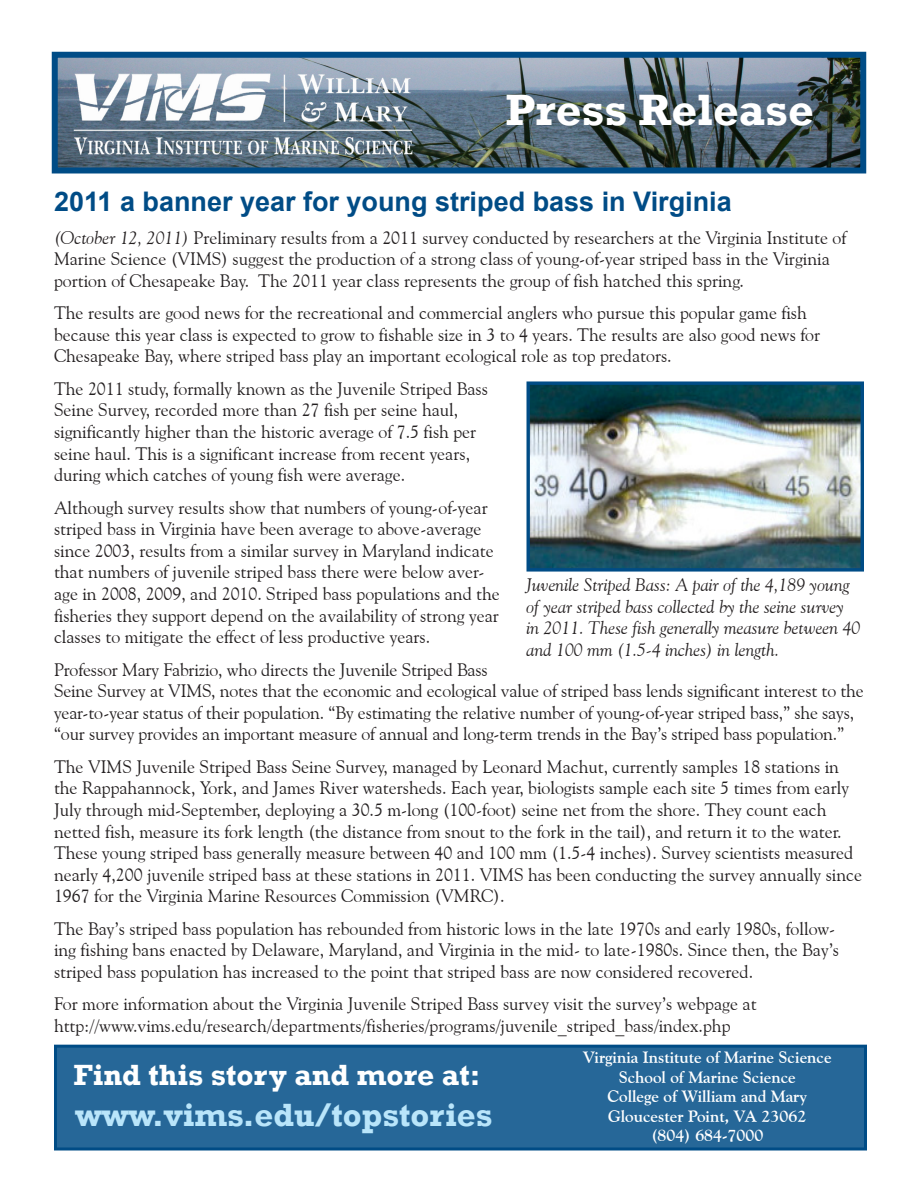
<style>
.page{position:relative;width:918px;height:1188px;background:#fff}
.page>*{position:absolute;margin:0;border:0;box-sizing:border-box;transform-origin:0 0}
.Press_Release_Headin{font:700 45px "Rockwell";color:#fff}
.Headline_-_centered{font:700 33px "Rockwell";color:#b9e5fa}
.Headline_-_centered-2{font:700 30px "Rockwell";color:#fff}
.Headline_-_Articles{font:700 27px "Arial";color:#004c86}
.Body_Text{font:18px/21.6px "Goudy Old Style BT";color:#231f20}
.Cutline{font:italic 18px/21.6px "Goudy Old Style BT";color:#231f20}
.Headline_-_centered-3{font:700 16.5px "Goudy Old Style BT";color:#fff}
.s1{font-style:italic}
</style>
<div class="page">
<img style="left:59px;top:59px;width:800px;height:107px">
<div style="left:52px;top:52px;width:814px;height:121px;border:6px solid #004c86"></div>
<div style="left:56px;top:1046px;width:810px;height:103px;background:#266798"></div>
<div style="left:54px;top:1045px;width:813px;height:105px;border:3px solid #004c86"></div>
<img style="left:67px;top:68px;width:351px;height:94px">
<img style="left:531px;top:385px;width:329px;height:183px">
<div style="left:527px;top:381px;width:337px;height:191px;border:3px solid #004c86"></div>
<p class="Press_Release_Headin" style="left:506px;top:82px;width:310px">Press Release</p>
<p class="Headline_-_Articles" style="left:54px;top:184px;width:679px">2011 a banner year for young striped bass in Virginia</p>
<p class="Body_Text" style="left:54px;top:226px;width:794px"><span class="s1">(October 12, 2011)</span> Preliminary results from a 2011 survey conducted by researchers at the Virginia Institute of<br>Marine Science (VIMS) suggest the production of a strong class of young-of-year striped bass in the Virginia portion of Chesapeake Bay. The 2011 year class represents the group of fish hatched this spring.</p>
<p class="Body_Text" style="left:54px;top:302px;width:768px">The results are good news for the recreational and commercial anglers who pursue this popular game fish because this year class is expected to grow to fishable size in 3 to 4 years. The results are also good news for<br>Chesapeake Bay, where striped bass play an important ecological role as top predators.</p>
<p class="Body_Text" style="left:54px;top:377px;width:435px">The 2011 study, formally known as the Juvenile Striped Bass Seine Survey, recorded more than 27 fish per seine haul, significantly higher than the historic average of 7.5 fish per seine haul. This is a significant increase from recent years, during which catches of young fish were average.</p>
<p class="Body_Text" style="left:54px;top:496px;width:447px">Although survey results show that numbers of young-of-year striped bass in Virginia have been average to above-average since 2003, results from a similar survey in Maryland indicate that numbers of juvenile striped bass there were below aver&shy;age in 2008, 2009, and 2010. Striped bass populations and the fisheries they support depend on the availability of strong year classes to mitigate the effect of less productive years.</p>
<p class="Body_Text" style="left:54px;top:658px;width:811px">Professor Mary Fabrizio, who directs the Juvenile Striped Bass<br>Seine Survey at VIMS, notes that the economic and ecological value of striped bass lends significant interest to the year-to-year status of their population. “By estimating the relative number of young-of-year striped bass,” she says, “our survey provides an important measure of annual and long-term trends in the Bay’s striped bass population.”</p>
<p class="Body_Text" style="left:54px;top:755px;width:810px">The VIMS Juvenile Striped Bass Seine Survey, managed by Leonard Machut, currently samples 18 stations in the Rappahannock, York, and James River watersheds. Each year, biologists sample each site 5 times from early July through mid-September, deploying a 30.5 m-long (100-foot) seine net from the shore. They count each netted fish, measure its fork length (the distance from snout to the fork in the tail), and return it to the water.<br>These young striped bass generally measure between 40 and 100 mm (1.5-4 inches). Survey scientists measured nearly 4,200 juvenile striped bass at these stations in 2011. VIMS has been conducting the survey annually since 1967 for the Virginia Marine Resources Commission (VMRC).</p>
<p class="Body_Text" style="left:54px;top:917px;width:787px">The Bay’s striped bass population has rebounded from historic lows in the late 1970s and early 1980s, follow&shy;ing fishing bans enacted by Delaware, Maryland, and Virginia in the mid- to late-1980s. Since then, the Bay’s striped bass population has increased to the point that striped bass are now considered recovered.</p>
<p class="Body_Text" style="left:54px;top:993px;width:704px">For more information about the Virginia Juvenile Striped Bass survey visit the survey’s webpage at http://www.vims.edu/research/departments/fisheries/programs/juvenile_striped_bass/index.php</p>
<p class="Cutline" style="left:526px;top:574px;width:336px">Juvenile Striped Bass: A pair of the 4,189 young of year striped bass collected by the seine survey in 2011. These fish generally measure between 40 and 100 mm (1.5-4 inches) in length.</p>
<p class="Headline_-_centered-2" style="left:74px;top:1057px;width:408px">Find this story and more at:</p>
<p class="Headline_-_centered" style="left:75px;top:1095px;width:419px">www.vims.edu/topstories</p>
<p class="Headline_-_centered-3" style="left:583px;top:1047px;width:250px">Virginia Institute of Marine Science</p>
<p class="Headline_-_centered-3" style="left:619px;top:1067px;width:179px">School of Marine Science</p>
<p class="Headline_-_centered-3" style="left:607px;top:1086px;width:201px">College of William and Mary</p>
<p class="Headline_-_centered-3" style="left:608px;top:1106px;width:200px">Gloucester Point, VA 23062</p>
<p class="Headline_-_centered-3" style="left:651px;top:1125px;width:114px">(804) 684-7000</p>
</div>
